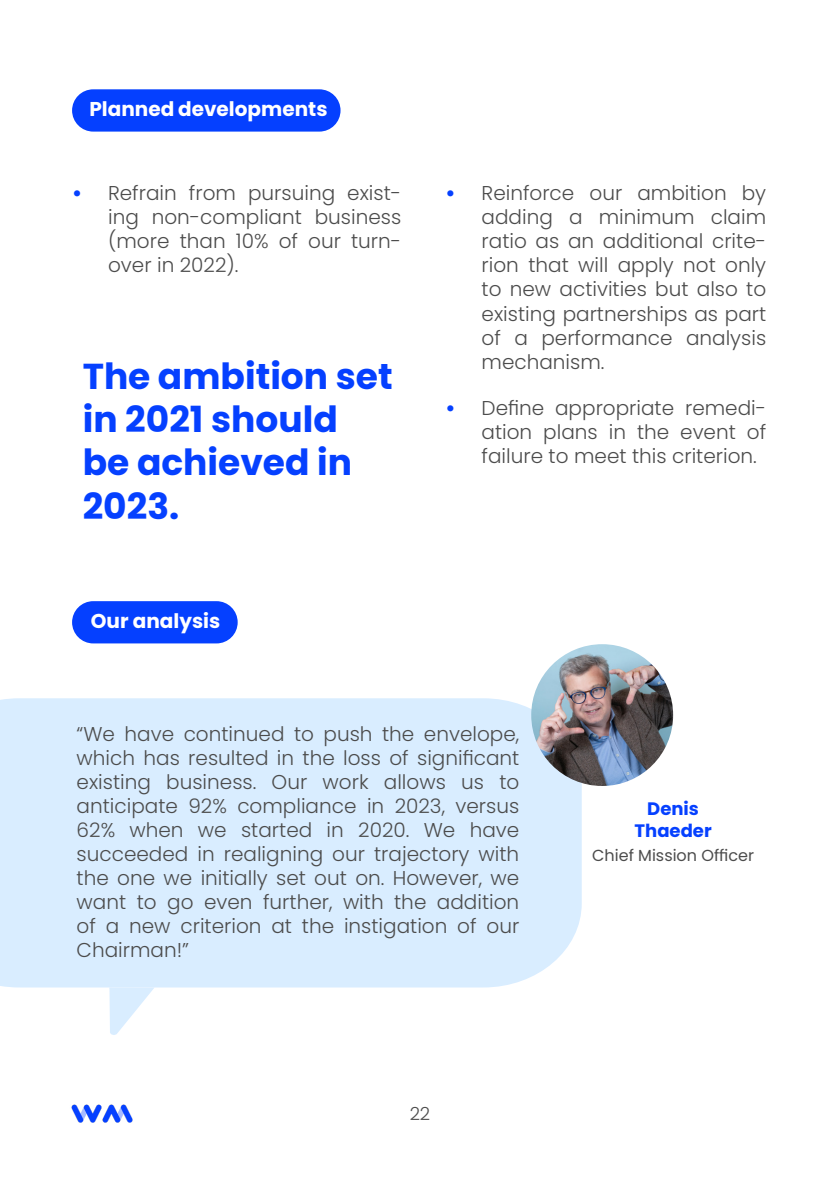
<style>
.page{position:relative;width:840px;height:1191px;background:#fff}
.page>*{position:absolute;margin:0;border:0;box-sizing:border-box;transform-origin:0 0}
.t1{font:700 36px/43.2px "Poppins";color:#0540ff}
.t2{font:300 20px/24px "Poppins";color:#4c4c4c;text-align:justify}
.t3{font:700 20px "Poppins";color:#fff}
.t4{font:700 18px/22px "Poppins";color:#0540ff;text-align:center}
.t5{font:300 18px "Poppins";color:#4c4c4c}
.t6{font:16px "Poppins";color:#4c4c4c}
.s1{font-weight:700;color:#0540ff}
</style>
<div class="page">
<img style="left:71px;top:1104px;width:62px;height:19px">
<div style="left:72px;top:89px;width:268px;height:43px;background:#0540ff;border-radius:21px"></div>
<div style="left:72px;top:601px;width:165px;height:42px;background:#0540ff;border-radius:21px"></div>
<div style="left:0;top:698px;width:581px;height:289px;background:#d9edff"></div>
<svg style="left:109px;top:987px;width:45px;height:48px"></svg>
<img style="left:531px;top:644px;width:141px;height:142px;border-radius:71px">
<p class="t3" style="left:89px;top:97px;width:239px">Planned developments</p>
<p class="t2" style="left:108px;top:181px;width:294px;text-indent:-36px"><span class="s1">•</span> Refrain from pursuing exist&shy;ing non-compliant business (more than 10% of our turn&shy;over in 2022).</p>
<h1 class="t1" style="left:83px;top:355px;width:311px">The ambition set in 2021 should be achieved in<br>2023.</h1>
<p class="t3" style="left:91px;top:609px;width:131px">Our analysis</p>
<p class="t2" style="left:481px;top:181px;width:286px;text-indent:-36px"><span class="s1">•</span> Reinforce our ambition by adding a minimum claim ratio as an additional crite&shy;rion that will apply not only to new activities but also to existing partnerships as part of a performance analysis mechanism.</p>
<p class="t2" style="left:481px;top:396px;width:286px;text-indent:-36px"><span class="s1">•</span> Define appropriate remedi&shy;ation plans in the event of failure to meet this criterion.</p>
<p class="t2" style="left:77px;top:722px;width:444px">“We have continued to push the envelope, which has resulted in the loss of significant existing business. Our work allows us to anticipate 92% compliance in 2023, versus 62% when we started in 2020. We have succeeded in realigning our trajectory with the one we initially set out on. However, we want to go even further, with the addition of a new criterion at the instigation of our Chairman!”</p>
<p class="t5" style="left:409px;top:1103px;width:22px">22</p>
<p class="t4" style="left:634px;top:798px;width:79px">Denis<br>Thaeder</p>
<p class="t6" style="left:592px;top:846px;width:163px">Chief Mission Officer</p>
</div>
